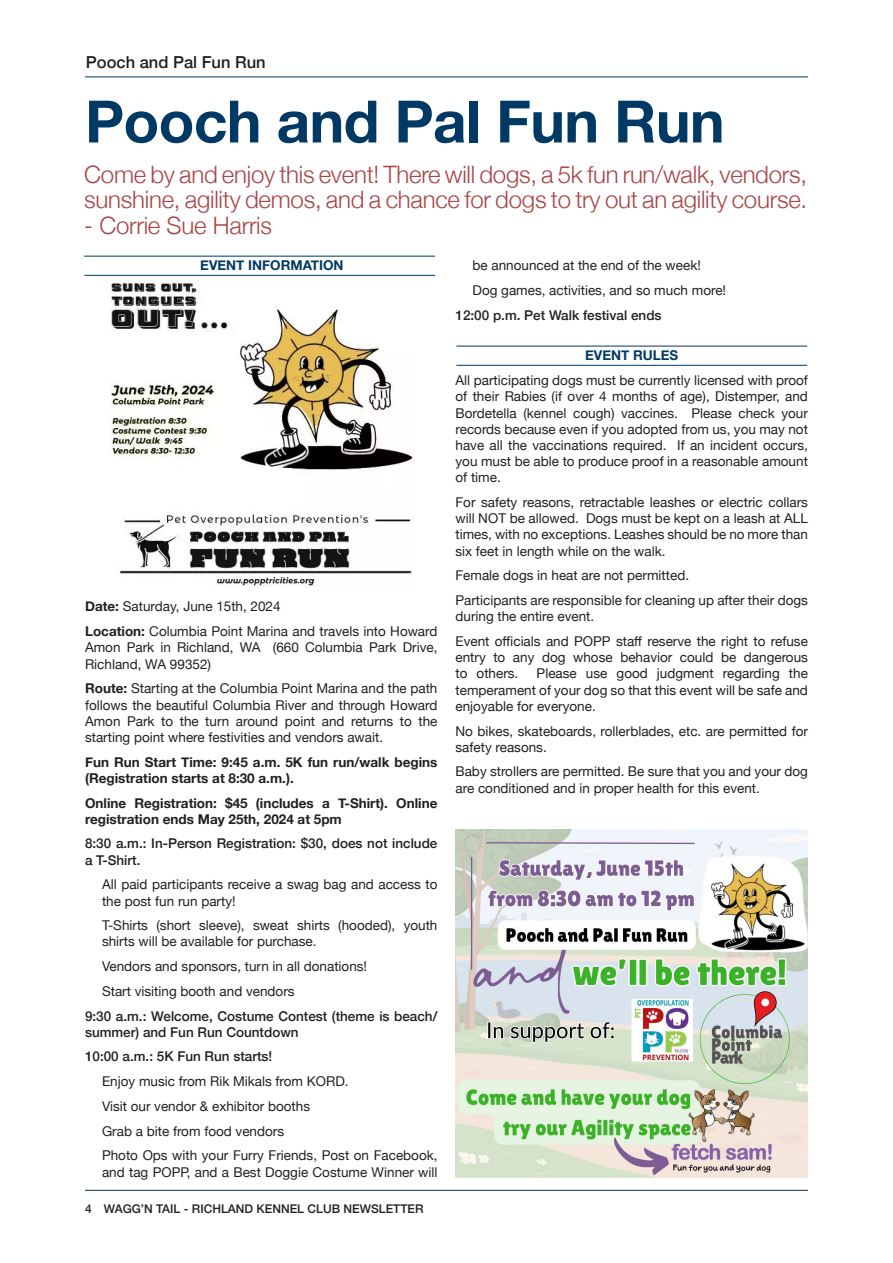
<style>
.page{position:relative;width:893px;height:1263px;background:#fff}
.page>*{position:absolute;margin:0;border:0;box-sizing:border-box;transform-origin:0 0}
.Headline{font:700 58.5px "Helvetica Neue";letter-spacing:-.01em;color:#003963}
.Intro{font:300 24px/25.8px "Helvetica Neue";letter-spacing:-.01em;color:#a94546}
.Folio_-_Section_Title{font:500 16.5px "Helvetica Neue";color:#231f20}
.Copy{font:13.5px/16.2px "Helvetica Neue";color:#231f20;text-align:justify}
.Copy-2{font:500 13.5px/16.2px "Helvetica Neue";color:#231f20}
.Copy-3{font:700 13.5px/16.2px "Helvetica Neue";color:#231f20}
.Copy-4{font:700 13.5px "Helvetica Neue";color:#003963}
.t1{font:500 12px "Helvetica Neue";color:#231f20}
.s1{font-weight:700}
</style>
<div class="page">
<hr style="left:85px;top:1190px;width:723px;height:1px;background:#003963">
<hr style="left:85px;top:77px;width:723px;height:1px;background:#003963">
<img style="left:456px;top:829px;width:352px;height:349px">
<hr style="left:84px;top:275px;width:351px;height:1px;background:#003963">
<hr style="left:456px;top:365px;width:351px;height:1px;background:#003963">
<hr style="left:84px;top:256px;width:351px;height:1px;background:#003963">
<hr style="left:456px;top:346px;width:351px;height:1px;background:#003963">
<img style="left:111px;top:282px;width:303px;height:305px">
<p class="Folio_-_Section_Title" style="left:86px;top:49px;width:181px">Pooch and Pal Fun Run</p>
<p class="Headline" style="left:85px;top:76px;width:641px">Pooch and Pal Fun Run</p>
<p class="Intro" style="left:84px;top:159px;width:724px">Come by and enjoy this event! There will dogs, a 5k fun run/walk, vendors, sunshine, agility demos, and a chance for dogs to try out an agility course.</p>
<p class="Intro" style="left:84px;top:211px;width:189px">- Corrie Sue Harris</p>
<p class="Copy-4" style="left:200px;top:255px;width:145px">EVENT INFORMATION</p>
<p class="Copy" style="left:472px;top:258px;width:230px">be announced at the end of the week!</p>
<p class="Copy" style="left:472px;top:283px;width:255px">Dog games, activities, and so much more!</p>
<p class="Copy-2" style="left:455px;top:306px;width:208px">12:00 p.m. Pet Walk festival ends</p>
<p class="Copy-4" style="left:585px;top:345px;width:95px">EVENT RULES</p>
<p class="Copy" style="left:455px;top:373px;width:354px">All participating dogs must be currently licensed with proof of their Rabies (if over 4 months of age), Distemper, and Bordetella (kennel cough) vaccines. Please check your records because even if you adopted from us, you may not have all the vaccinations required. If an incident occurs, you must be able to produce proof in a reasonable amount of time.</p>
<p class="Copy" style="left:455px;top:495px;width:354px">For safety reasons, retractable leashes or electric collars will NOT be allowed. Dogs must be kept on a leash at ALL times, with no exceptions. Leashes should be no more than six feet in length while on the walk.</p>
<p class="Copy" style="left:455px;top:568px;width:235px">Female dogs in heat are not permitted.</p>
<p class="Copy" style="left:455px;top:593px;width:354px">Participants are responsible for cleaning up after their dogs during the entire event.</p>
<p class="Copy" style="left:455px;top:634px;width:354px">Event officials and POPP staff reserve the right to refuse entry to any dog whose behavior could be dangerous to others.</p>
<p class="Copy" style="left:85px;top:599px;width:197px"><span class="s1">Date:</span> Saturday, June 15th, 2024</p>
<p class="Copy" style="left:85px;top:624px;width:354px"><span class="s1">Location:</span> Columbia Point Marina and travels into Howard Amon Park in Richland, WA (660 Columbia Park Drive, Richland, WA 99352)</p>
<p class="Copy" style="left:85px;top:681px;width:354px"><span class="s1">Route:</span> Starting at the Columbia Point Marina and the path follows the beautiful Columbia River and through Howard Amon Park to the turn around point and returns to the starting point where festivities and vendors await.</p>
<p class="Copy-3" style="left:85px;top:754px;width:354px">Fun Run Start Time: 9:45 a.m. 5K fun run/walk begins (Registration starts at 8:30 a.m.).</p>
<p class="Copy-3" style="left:85px;top:795px;width:354px">Online Registration: $45 (includes a T-Shirt). Online registration ends May 25th, 2024 at 5pm</p>
<p class="Copy-2" style="left:85px;top:834px;width:354px">8:30 a.m.: In-Person Registration: $30, does not include a T-Shirt.</p>
<p class="Copy" style="left:102px;top:877px;width:337px">All paid participants receive a swag bag and access to the post fun run party!</p>
<p class="Copy" style="left:102px;top:918px;width:337px">T-Shirts (short sleeve), sweat shirts (hooded), youth shirts will be available for purchase.</p>
<p class="Copy" style="left:102px;top:959px;width:267px">Vendors and sponsors, turn in all donations!</p>
<p class="Copy" style="left:102px;top:984px;width:194px">Start visiting booth and vendors</p>
<p class="Copy-2" style="left:85px;top:1006px;width:354px">9:30 a.m.: Welcome, Costume Contest (theme is beach/ summer) and Fun Run Countdown</p>
<p class="Copy-2" style="left:85px;top:1047px;width:189px">10:00 a.m.: 5K Fun Run starts!</p>
<p class="Copy" style="left:102px;top:1074px;width:248px">Enjoy music from Rik Mikals from KORD.</p>
<p class="Copy" style="left:102px;top:1099px;width:210px">Visit our vendor &amp; exhibitor booths</p>
<p class="Copy" style="left:102px;top:1123px;width:184px">Grab a bite from food vendors</p>
<p class="Copy" style="left:102px;top:1148px;width:337px">Photo Ops with your Furry Friends, Post on Facebook, and tag POPP, and a Best Doggie Costume Winner will</p>
<p class="Copy" style="left:455px;top:666px;width:354px;text-indent:81px">Please use good judgment regarding the temperament of your dog so that this event will be safe and enjoyable for everyone.</p>
<p class="Copy" style="left:455px;top:723px;width:354px">No bikes, skateboards, rollerblades, etc. are permitted for safety reasons.</p>
<p class="Copy" style="left:455px;top:764px;width:354px">Baby strollers are permitted. Be sure that you and your dog are conditioned and in proper health for this event.</p>
<p class="t1" style="left:85px;top:1199px;width:340px">4 WAGG’N TAIL - RICHLAND KENNEL CLUB NEWSLETTER</p>
</div>
